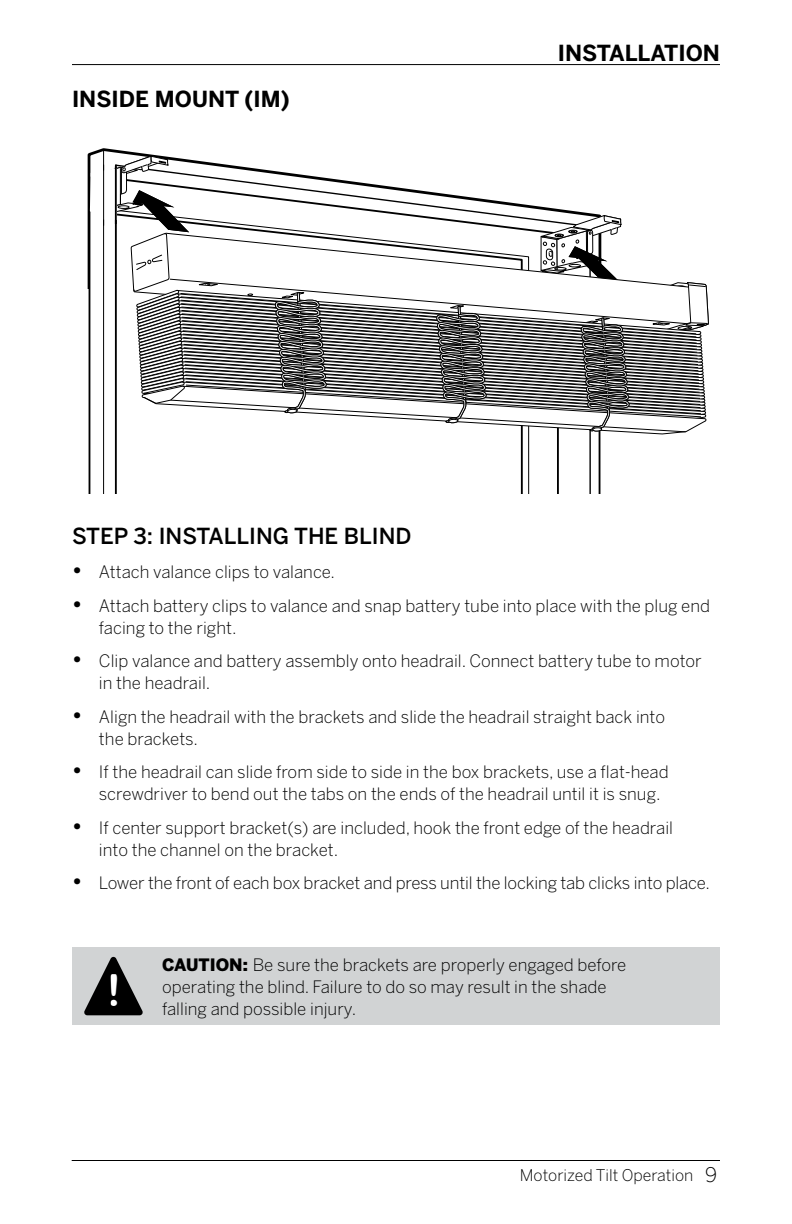
<style>
.page{position:relative;width:792px;height:1224px;background:#fff}
.page>*{position:absolute;margin:0;border:0;box-sizing:border-box;transform-origin:0 0}
.t1{font:44.2px "Arial Rounded MT Bold";color:#fff}
.t2{font:700 22px "Benton Sans";color:#000}
.t3{font:500 22px "Benton Sans";color:#000}
.t4{font:300 17px/22px "Benton Sans";color:#000}
.t5{font:300 16px "Benton Sans";color:#000}
.s1{font-weight:700;font-size:22px}
.s2{font-weight:900}
.s3{font-size:20px}
</style>
<div class="page">
<hr style="left:72px;top:64px;width:648px;height:1px;background:#000">
<hr style="left:72px;top:1160px;width:648px;height:1px;background:#000">
<div style="left:72px;top:948px;width:648px;height:77px;background:#d1d3d4"></div>
<svg style="left:84px;top:957px;width:59px;height:58px"></svg>
<svg style="left:87px;top:148px;width:514px;height:346px"></svg>
<hr style="left:103px;top:150px;width:1px;height:344px;background:#000">
<svg style="left:114px;top:441px;width:478px;height:53px"></svg>
<svg style="left:88px;top:155px;width:621px;height:286px"></svg>
<p class="t2" style="left:72px;top:86px;width:219px">INSIDE MOUNT (IM)</p>
<p class="t2" style="left:558px;top:40px;width:164px">INSTALLATION</p>
<p class="t3" style="left:72px;top:523px;width:341px">STEP 3: INSTALLING THE BLIND</p>
<p class="t4" style="left:72px;top:561px;width:265px"><span class="s1">•</span> Attach valance clips to valance.</p>
<p class="t4" style="left:99px;top:594px;width:613px;text-indent:-27px"><span class="s1">•</span> Attach battery clips to valance and snap battery tube into place with the plug end facing to the right.</p>
<p class="t4" style="left:99px;top:650px;width:604px;text-indent:-27px"><span class="s1">•</span> Clip valance and battery assembly onto headrail. Connect battery tube to motor in the headrail.</p>
<p class="t4" style="left:99px;top:705px;width:568px;text-indent:-27px"><span class="s1">•</span> Align the headrail with the brackets and slide the headrail straight back into the brackets.</p>
<p class="t4" style="left:99px;top:761px;width:571px;text-indent:-27px"><span class="s1">•</span> If the headrail can slide from side to side in the box brackets, use a flat-head screwdriver to bend out the tabs on the ends of the headrail until it is snug.</p>
<p class="t4" style="left:99px;top:816px;width:576px;text-indent:-27px"><span class="s1">•</span> If center support bracket(s) are included, hook the front edge of the headrail into the channel on the bracket.</p>
<p class="t4" style="left:72px;top:872px;width:639px"><span class="s1">•</span> Lower the front of each box bracket and press until the locking tab clicks into place.</p>
<h1 class="t1" style="left:106px;top:965px;width:16px">!</h1>
<p class="t4" style="left:162px;top:953px;width:466px"><span class="s2">CAUTION:</span> Be sure the brackets are properly engaged before operating the blind. Failure to do so may result in the shade falling and possible injury.</p>
<p class="t5" style="left:520px;top:1165px;width:199px">Motorized Tilt Operation <span class="s3">9</span></p>
</div>
